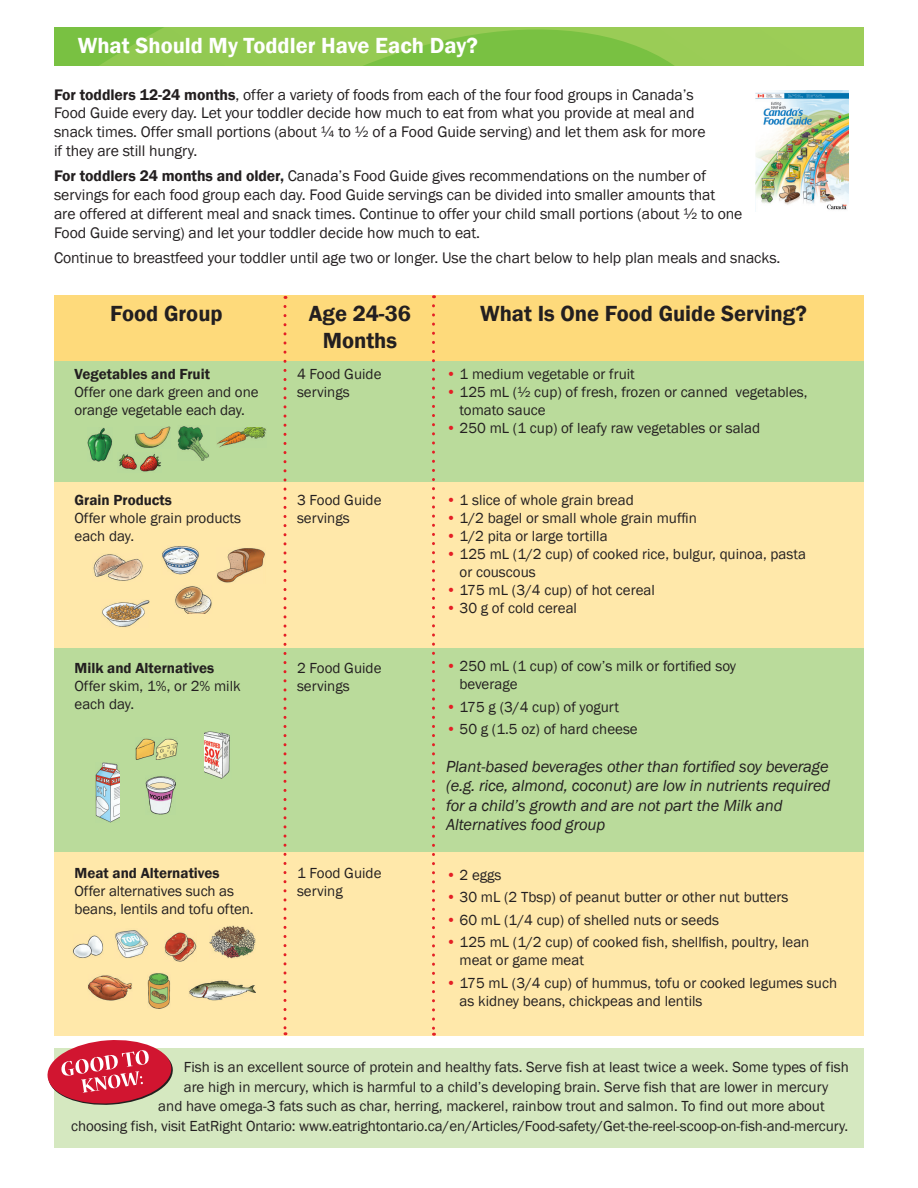
<style>
.page{position:relative;width:918px;height:1188px;background:#fff}
.page>*{position:absolute;margin:0;border:0;box-sizing:border-box;transform-origin:0 0}
.t1{font:600 22.5px "Franklin Gothic";color:#231f20}
.t2{font:600 22.5px "Franklin Gothic";color:#fff}
.t3{font:italic 16.5px/19.5px "Franklin Gothic";letter-spacing:-.005em;color:#231f20}
.t4{font:15.75px "Franklin Gothic";letter-spacing:-.005em;color:#231f20}
.t5{font:15px/18px "Franklin Gothic";color:#231f20}
.t6{font:600 15px "Franklin Gothic";color:#231f20}
.s1{font-weight:600}
.s2{color:#e41f25}
</style>
<div class="page">
<div style="left:54px;top:335px;width:810px;height:149px;background:#badb9b"></div>
<div style="left:54px;top:295px;width:810px;height:66px;background:#feda7b"></div>
<div style="left:54px;top:482px;width:810px;height:166px;background:#ffe8aa"></div>
<div style="left:54px;top:648px;width:810px;height:204px;background:#badb9b"></div>
<div style="left:54px;top:852px;width:810px;height:184px;background:#ffe8aa"></div>
<svg style="left:54px;top:27px;width:810px;height:39px;background:#8cc74e"></svg>
<img style="left:756px;top:90px;width:93px;height:120px">
<div style="left:54px;top:1048px;width:810px;height:100px;background:#d5e8c0"></div>
<svg style="left:47px;top:1040px;width:126px;height:65px"></svg>
<img style="left:177px;top:426px;width:32px;height:34px">
<img style="left:217px;top:428px;width:50px;height:20px">
<img style="left:118px;top:454px;width:43px;height:18px">
<img style="left:135px;top:427px;width:35px;height:21px">
<img style="left:87px;top:428px;width:25px;height:33px">
<img style="left:175px;top:586px;width:37px;height:27px">
<img style="left:217px;top:548px;width:48px;height:35px">
<img style="left:93px;top:554px;width:50px;height:27px">
<img style="left:102px;top:600px;width:47px;height:27px">
<img style="left:162px;top:546px;width:37px;height:29px">
<img style="left:95px;top:762px;width:24px;height:60px">
<img style="left:204px;top:731px;width:26px;height:48px">
<img style="left:145px;top:776px;width:31px;height:38px">
<img style="left:135px;top:738px;width:42px;height:21px">
<img style="left:115px;top:930px;width:33px;height:28px">
<img style="left:88px;top:975px;width:44px;height:25px">
<img style="left:72px;top:935px;width:31px;height:23px">
<img style="left:165px;top:932px;width:31px;height:30px">
<img style="left:189px;top:980px;width:66px;height:21px">
<img style="left:210px;top:926px;width:45px;height:33px">
<img style="left:147px;top:973px;width:23px;height:35px">
<svg style="left:284px;top:306px;width:2px;height:729px"></svg>
<svg style="left:432px;top:306px;width:3px;height:730px"></svg>
<p class="t2" style="left:78px;top:32px;width:402px">What Should My Toddler Have Each Day?</p>
<p class="t4" style="left:54px;top:85px;width:641px"><span class="s1">For toddlers 12-24 months</span>, offer a variety of foods from each of the four food groups in Canada’s</p>
<p class="t4" style="left:54px;top:103px;width:642px">Food Guide every day. Let your toddler decide how much to eat from what you provide at meal and</p>
<p class="t4" style="left:54px;top:122px;width:653px">snack times. Offer small portions (about ¼ to ½ of a Food Guide serving) and let them ask for more</p>
<p class="t4" style="left:54px;top:141px;width:145px">if they are still hungry.</p>
<p class="t4" style="left:54px;top:166px;width:654px"><span class="s1">For toddlers 24 months and older,</span> Canada’s Food Guide gives recommendations on the number of</p>
<p class="t4" style="left:54px;top:185px;width:663px">servings for each food group each day. Food Guide servings can be divided into smaller amounts that</p>
<p class="t4" style="left:54px;top:204px;width:690px">are offered at different meal and snack times. Continue to offer your child small portions (about ½ to one</p>
<p class="t4" style="left:54px;top:223px;width:428px">Food Guide serving) and let your toddler decide how much to eat.</p>
<p class="t4" style="left:54px;top:248px;width:728px">Continue to breastfeed your toddler until age two or longer. Use the chart below to help plan meals and snacks.</p>
<p class="t1" style="left:110px;top:299px;width:114px">Food Group</p>
<p class="t1" style="left:309px;top:299px;width:104px">Age 24-36</p>
<p class="t1" style="left:480px;top:299px;width:328px">What Is One Food Guide Serving?</p>
<p class="t1" style="left:323px;top:326px;width:76px">Months</p>
<p class="t6" style="left:75px;top:365px;width:137px">Vegetables and Fruit</p>
<p class="t5" style="left:75px;top:383px;width:186px">Offer one dark green and one orange vegetable each day.</p>
<p class="t6" style="left:75px;top:491px;width:99px">Grain Products</p>
<p class="t5" style="left:75px;top:509px;width:168px">Offer whole grain products each day.</p>
<p class="t5" style="left:297px;top:365px;width:86px">4 Food Guide servings</p>
<p class="t5" style="left:297px;top:491px;width:86px">3 Food Guide servings</p>
<p class="t6" style="left:75px;top:659px;width:141px">Milk and Alternatives</p>
<p class="t5" style="left:75px;top:677px;width:168px">Offer skim, 1%, or 2% milk each day.</p>
<p class="t5" style="left:297px;top:659px;width:86px">2 Food Guide servings</p>
<p class="t6" style="left:75px;top:864px;width:147px">Meat and Alternatives</p>
<p class="t5" style="left:75px;top:883px;width:181px">Offer alternatives such as beans, lentils and tofu often.</p>
<p class="t5" style="left:297px;top:865px;width:86px">1 Food Guide serving</p>
<p class="t5" style="left:446px;top:365px;width:190px"><span class="s2">•</span> 1 medium vegetable or fruit</p>
<p class="t5" style="left:446px;top:383px;width:363px"><span class="s2">•</span> 125 mL (½ cup) of fresh, frozen or canned vegetables,</p>
<p class="t5" style="left:460px;top:401px;width:88px">tomato sauce</p>
<p class="t5" style="left:446px;top:419px;width:316px"><span class="s2">•</span> 250 mL (1 cup) of leafy raw vegetables or salad</p>
<p class="t5" style="left:446px;top:491px;width:189px"><span class="s2">•</span> 1 slice of whole grain bread</p>
<p class="t5" style="left:446px;top:509px;width:252px"><span class="s2">•</span> 1/2 bagel or small whole grain muffin</p>
<p class="t5" style="left:446px;top:527px;width:163px"><span class="s2">•</span> 1/2 pita or large tortilla</p>
<p class="t5" style="left:446px;top:545px;width:361px"><span class="s2">•</span> 125 mL (1/2 cup) of cooked rice, bulgur, quinoa, pasta</p>
<p class="t5" style="left:460px;top:563px;width:78px">or couscous</p>
<p class="t5" style="left:446px;top:581px;width:210px"><span class="s2">•</span> 175 mL (3/4 cup) of hot cereal</p>
<p class="t5" style="left:446px;top:599px;width:133px"><span class="s2">•</span> 30 g of cold cereal</p>
<p class="t5" style="left:446px;top:658px;width:292px"><span class="s2">•</span> 250 mL (1 cup) of cow’s milk or fortified soy</p>
<p class="t5" style="left:460px;top:676px;width:59px">beverage</p>
<p class="t5" style="left:446px;top:698px;width:174px"><span class="s2">•</span> 175 g (3/4 cup) of yogurt</p>
<p class="t5" style="left:446px;top:721px;width:193px"><span class="s2">•</span> 50 g (1.5 oz) of hard cheese</p>
<p class="t3" style="left:446px;top:757px;width:386px">Plant-based beverages other than fortified soy beverage (e.g. rice, almond, coconut) are low in nutrients required</p>
<p class="t3" style="left:446px;top:796px;width:338px">for a child’s growth and are not part the Milk and</p>
<p class="t3" style="left:446px;top:815px;width:161px">Alternatives food group</p>
<p class="t5" style="left:446px;top:866px;width:57px"><span class="s2">•</span> 2 eggs</p>
<p class="t5" style="left:446px;top:889px;width:344px"><span class="s2">•</span> 30 mL (2 Tbsp) of peanut butter or other nut butters</p>
<p class="t5" style="left:446px;top:911px;width:275px"><span class="s2">•</span> 60 mL (1/4 cup) of shelled nuts or seeds</p>
<p class="t5" style="left:446px;top:934px;width:365px"><span class="s2">•</span> 125 mL (1/2 cup) of cooked fish, shellfish, poultry, lean</p>
<p class="t5" style="left:460px;top:952px;width:126px">meat or game meat</p>
<p class="t5" style="left:446px;top:974px;width:393px"><span class="s2">•</span> 175 mL (3/4 cup) of hummus, tofu or cooked legumes such</p>
<p class="t5" style="left:460px;top:992px;width:245px">as kidney beans, chickpeas and lentils</p>
<p class="t5" style="left:184px;top:1058px;width:667px">Fish is an excellent source of protein and healthy fats. Serve fish at least twice a week. Some types of fish</p>
<p class="t5" style="left:184px;top:1078px;width:646px">are high in mercury, which is harmful to a child’s developing brain. Serve fish that are lower in mercury</p>
<p class="t5" style="left:71px;top:1097px;width:779px;line-height:19.5px;text-indent:87px">and have omega-3 fats such as char, herring, mackerel, rainbow trout and salmon. To find out more about choosing fish, visit EatRight Ontario: www.eatrightontario.ca/en/Articles/Food-safety/Get-the-reel-scoop-on-fish-and-mercury.</p>
</div>
